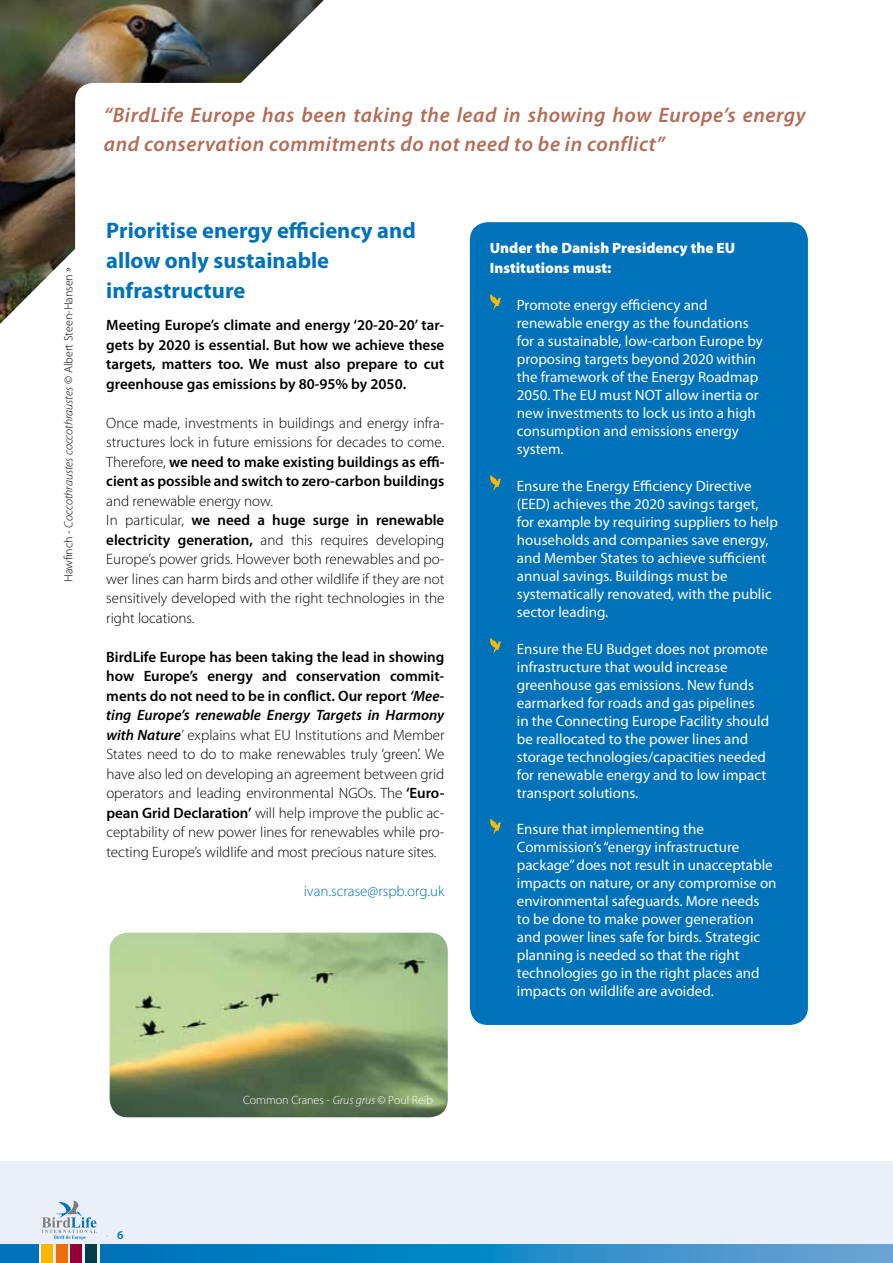
<style>
.page{position:relative;width:893px;height:1263px;background:#fff}
.page>*{position:absolute;margin:0;border:0;box-sizing:border-box;transform-origin:0 0}
.t1{font:700 22.5px/30px "Myriad Pro";color:#0072ba}
.t2{font:italic 600 21px/28.5px "Myriad Pro";letter-spacing:.025em;color:#b26d58}
.t3{font:15px/18px "Myriad Pro";color:#fff}
.t4{font:300 15px/19.5px "Myriad Pro";color:#000;text-align:justify}
.t5{font:600 15px/19.5px "Myriad Pro";color:#000;text-align:justify}
.t6{font:900 15px/19.5px "Myriad Pro";color:#fff}
.t7{font:300 15px "Myriad Pro";color:#0072ba}
.t8{font:300 12px "Myriad Pro";color:#000}
.t9{font:300 12px "Myriad Pro";color:#fff}
.t10{font:300 12px "Myriad Pro";color:#7b7c7e}
.s1{font-style:italic}
.s2{font-weight:600}
.s3{font-weight:600;font-style:italic}
.s4{font-weight:600;color:#0072ba}
</style>
<div class="page">
<div style="left:0;top:1161px;width:893px;height:102px;background:#eaeff8"></div>
<svg style="left:100px;top:1245px;width:793px;height:18px;background:#2389c6"></svg>
<div style="left:0;top:1245px;width:38px;height:18px;background:#0072ba"></div>
<div style="left:42px;top:1245px;width:11px;height:18px;background:#fab900"></div>
<div style="left:56px;top:1245px;width:12px;height:18px;background:#ec7007"></div>
<div style="left:71px;top:1245px;width:11px;height:18px;background:#940035"></div>
<div style="left:85px;top:1245px;width:12px;height:18px;background:#043d4a"></div>
<img style="left:0;top:0;width:324px;height:324px">
<div style="left:75px;top:83px;width:758px;height:193px;background:#fff;border-radius:18px"></div>
<div style="left:470px;top:222px;width:338px;height:803px;background:#0072ba;border-radius:18px"></div>
<svg style="left:490px;top:294px;width:11px;height:16px"></svg>
<svg style="left:490px;top:474px;width:11px;height:17px"></svg>
<svg style="left:490px;top:637px;width:11px;height:16px"></svg>
<svg style="left:490px;top:818px;width:11px;height:16px"></svg>
<img style="left:110px;top:933px;width:338px;height:184px">
<svg style="left:42px;top:1200px;width:55px;height:40px"></svg>
<p class="t8" style="left:62px;top:582px;width:317px;rotate:-90deg">Hawfinch - <span class="s1">Coccothraustes coccothraustes</span> © Albert Steen-Hansen »</p>
<h2 class="t2" style="left:104px;top:100px;width:703px">“BirdLife Europe has been taking the lead in showing how Europe’s energy and conservation commitments do not need to be in conflict”</h2>
<h1 class="t1" style="left:106px;top:215px;width:311px">Prioritise energy efficiency and allow only sustainable infrastructure</h1>
<p class="t5" style="left:106px;top:315px;width:340px">Meeting Europe’s climate and energy ‘20-20-20’ tar&shy;gets by 2020 is essential. But how we achieve these targets, matters too. We must also prepare to cut greenhouse gas emissions by 80-95% by 2050.</p>
<p class="t4" style="left:106px;top:413px;width:340px">Once made, investments in buildings and energy infra&shy;structures lock in future emissions for decades to come.<br>Therefore, <span class="s2">we need to make existing buildings as effi&shy;cient as possible and switch to zero-carbon buildings</span></p>
<p class="t4" style="left:106px;top:491px;width:340px;text-align:left">and renewable energy now.<br>In particular, <span class="s2">we need a huge surge in renewable electricity generation,</span> and this requires developing Europe’s power grids. However both renewables and po&shy;wer lines can harm birds and other wildlife if they are not sensitively developed with the right technologies in the right locations.</p>
<p class="t4" style="left:106px;top:647px;width:340px"><span class="s2">BirdLife Europe has been taking the lead in showing how Europe’s energy and conservation commit&shy;ments do not need to be in conflict. Our report</span> <span class="s3">‘Mee&shy;ting Europe’s renewable Energy Targets in Harmony with Nature</span><span class="s1">’</span> explains what EU Institutions and Member States need to do to make renewables truly ‘green’. We have also led on developing an agreement between grid operators and leading environmental NGOs. The <span class="s2">‘Euro&shy;pean Grid Declaration’</span> will help improve the public ac&shy;ceptability of new power lines for renewables while pro&shy;tecting Europe’s wildlife and most precious nature sites.</p>
<p class="t7" style="left:304px;top:882px;width:142px">ivan.scrase@rspb.org.uk</p>
<p class="t6" style="left:490px;top:239px;width:247px">Under the Danish Presidency the EU<br>Institutions must:</p>
<p class="t3" style="left:517px;top:295px;width:247px">Promote energy efficiency and renewable energy as the foundations for a sustainable, low-carbon Europe by proposing targets beyond 2020 within the framework of the Energy Roadmap<br>2050. The EU must NOT allow inertia or new investments to lock us into a high consumption and emissions energy system.</p>
<p class="t3" style="left:517px;top:476px;width:263px">Ensure the Energy Efficiency Directive (EED) achieves the 2020 savings target, for example by requiring suppliers to help households and companies save energy, and Member States to achieve sufficient annual savings. Buildings must be systematically renovated, with the public sector leading.</p>
<p class="t3" style="left:517px;top:639px;width:254px">Ensure the EU Budget does not promote infrastructure that would increase greenhouse gas emissions. New funds earmarked for roads and gas pipelines in the Connecting Europe Facility should be reallocated to the power lines and storage technologies/capacities needed for renewable energy and to low impact transport solutions.</p>
<p class="t3" style="left:517px;top:820px;width:261px">Ensure that implementing the Commission’s“energy infrastructure package”does not result in unacceptable impacts on nature, or any compromise on environmental safeguards. More needs<br>to be done to make power generation and power lines safe for birds. Strategic planning is needed so that the right technologies go in the right places and impacts on wildlife are avoided.</p>
<p class="t9" style="left:243px;top:1093px;width:191px">Common Cranes - <span class="s1">Grus grus</span> © Poul Reib</p>
<p class="t10" style="left:106px;top:1228px;width:19px">· <span class="s4">6</span></p>
</div>
